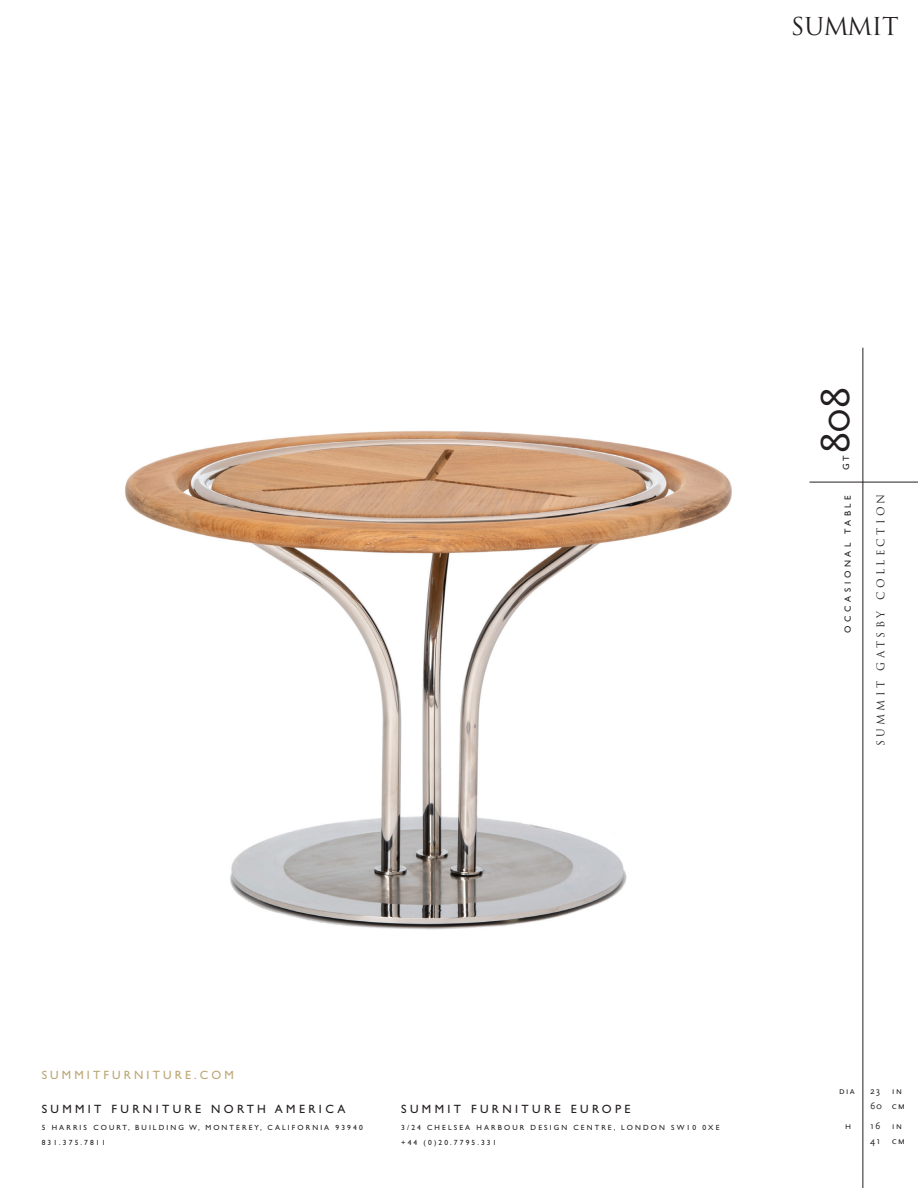
<style>
.page{position:relative;width:918px;height:1188px;background:#fff}
.page>*{position:absolute;margin:0;border:0;box-sizing:border-box;transform-origin:0 0}
.t1{font:42px "Scala Sans OT";color:#231f20}
.t2{font:24px "Trajan";letter-spacing:-.025em;color:#231f20}
.t3{font:12px "Gill Sans";letter-spacing:.28em;color:#231f20}
.t4{font:12px "Gill Sans";letter-spacing:.26em;color:#bca675}
.t5{font:10.5px "Trajan";letter-spacing:.32em;color:#231f20}
.t6{font:9.75px/15px "Scala Sans OT";letter-spacing:.1em;color:#231f20}
.t7{font:9px "Gill Sans";letter-spacing:.4em;color:#231f20}
.t8{font:7.5px/15px "Gill Sans";letter-spacing:.28em;color:#231f20}
</style>
<div class="page">
<img style="left:125px;top:431px;width:607px;height:499px">
<hr style="left:809px;top:482px;width:109px;height:1px;background:#231f20">
<hr style="left:863px;top:348px;width:1px;height:840px;background:#231f20">
<h2 class="t2" style="left:791px;top:12px;width:110px">SUMMIT</h2>
<h1 class="t1" style="left:813px;top:453px;width:67px;rotate:-90deg">808</h1>
<p class="t7" style="left:841px;top:470px;width:16px;rotate:-90deg">G T</p>
<p class="t7" style="left:843px;top:633px;width:139px;rotate:-90deg">OCCASIONAL TABLE</p>
<h3 class="t5" style="left:875px;top:746px;width:254px;rotate:-90deg">SUMMIT GATSBY COLLECTION</h3>
<h3 class="t4" style="left:42px;top:1068px;width:194px">SUMMITFURNITURE.COM</h3>
<h3 class="t3" style="left:42px;top:1102px;width:305px">SUMMIT FURNITURE NORTH AMERICA</h3>
<p class="t8" style="left:42px;top:1120px;width:323px">5 HARRIS COURT, BUILDING W, MONTEREY, CALIFORNIA 93940<br>831.375.7811</p>
<h3 class="t3" style="left:401px;top:1102px;width:231px">SUMMIT FURNITURE EUROPE</h3>
<p class="t8" style="left:401px;top:1120px;width:320px">3/24 CHELSEA HARBOUR DESIGN CENTRE, LONDON SW10 0XE +44 (0)20.7795.331</p>
<h3 class="t6" style="left:839px;top:1083px;width:17px">dia</h3>
<h3 class="t6" style="left:870px;top:1083px;width:37px">23 in<br>60 cm</h3>
<h3 class="t6" style="left:845px;top:1119px;width:8px">h</h3>
<h3 class="t6" style="left:870px;top:1119px;width:37px">16 in<br>41 cm</h3>
</div>
